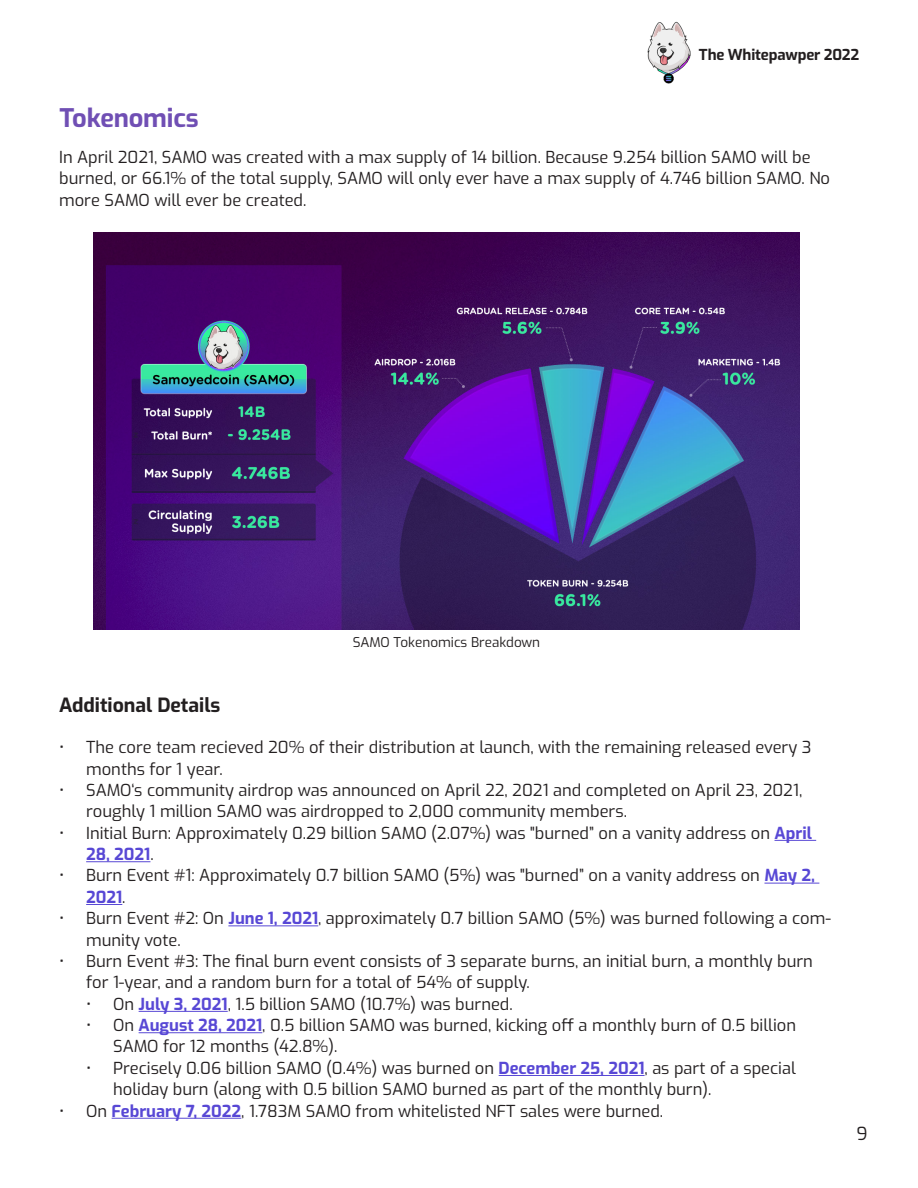
<style>
.page{position:relative;width:918px;height:1188px;background:#fff}
.page>*{position:absolute;margin:0;border:0;box-sizing:border-box;transform-origin:0 0}
.Headline_17_20_Left{font:700 25.5px "Exo";letter-spacing:-.005em;color:#704fb4}
.t1{font:700 19.5px "Exo";color:#231f20}
.t2{font:18px "Exo";color:#231f20}
.t3{font:16.5px/21.3px "Exo";color:#231f20}
.Copy_Text_09_14_Left{font:700 15px "Exo";letter-spacing:-.01em;color:#231f20}
.t4{font:13.5px "Exo";color:#231f20}
.s1{font-weight:700;color:#5848d5}
</style>
<div class="page">
<img style="left:648px;top:21px;width:42px;height:63px">
<hr style="left:775px;top:840px;width:41px;height:1px;background:#5848d5">
<hr style="left:86px;top:861px;width:64px;height:1px;background:#5848d5">
<hr style="left:764px;top:883px;width:55px;height:1px;background:#5848d5">
<hr style="left:86px;top:904px;width:36px;height:1px;background:#5848d5">
<hr style="left:228px;top:925px;width:90px;height:1px;background:#5848d5">
<hr style="left:139px;top:1011px;width:89px;height:1px;background:#5848d5">
<hr style="left:139px;top:1032px;width:123px;height:1px;background:#5848d5">
<hr style="left:499px;top:1075px;width:146px;height:1px;background:#5848d5">
<hr style="left:112px;top:1118px;width:129px;height:1px;background:#5848d5">
<img style="left:93px;top:232px;width:707px;height:398px">
<p class="Headline_17_20_Left" style="left:60px;top:100px;width:141px">Tokenomics</p>
<p class="Copy_Text_09_14_Left" style="left:699px;top:44px;width:162px">The Whitepawper 2022</p>
<p class="t3" style="left:59px;top:145px;width:773px;line-height:21.8px">In April 2021, SAMO was created with a max supply of 14 billion. Because 9.254 billion SAMO will be burned, or 66.1% of the total supply, SAMO will only ever have a max supply of 4.746 billion SAMO. No more SAMO will ever be created.</p>
<p class="t4" style="left:353px;top:632px;width:189px">SAMO Tokenomics Breakdown</p>
<p class="t1" style="left:59px;top:691px;width:163px">Additional Details</p>
<p class="t3" style="left:86px;top:736px;width:727px;text-indent:-27px">• The core team recieved 20% of their distribution at launch, with the remaining released every 3 months for 1 year.</p>
<p class="t3" style="left:86px;top:779px;width:718px;text-indent:-27px">• SAMO‘s community airdrop was announced on April 22, 2021 and completed on April 23, 2021, roughly 1 million SAMO was airdropped to 2,000 community members.</p>
<p class="t3" style="left:86px;top:821px;width:727px;text-indent:-27px">• Initial Burn: Approximately 0.29 billion SAMO (2.07%) was "burned” on a vanity address on <span class="s1">April<br>28, 2021</span>.</p>
<p class="t3" style="left:86px;top:864px;width:730px;text-indent:-27px">• Burn Event #1: Approximately 0.7 billion SAMO (5%) was "burned” on a vanity address on <span class="s1">May 2,<br>2021</span>.</p>
<p class="t3" style="left:86px;top:907px;width:746px;text-indent:-27px">• Burn Event #2: On <span class="s1">June 1, 2021</span>, approximately 0.7 billion SAMO (5%) was burned following a com&shy;munity vote.</p>
<p class="t3" style="left:86px;top:950px;width:728px;text-indent:-27px">• Burn Event #3: The final burn event consists of 3 separate burns, an initial burn, a monthly burn for 1-year, and a random burn for a total of 54% of supply.</p>
<p class="t3" style="left:86px;top:992px;width:428px">• On <span class="s1">July 3, 2021</span>, 1.5 billion SAMO (10.7%) was burned.</p>
<p class="t3" style="left:113px;top:1014px;width:684px;text-indent:-27px">• On <span class="s1">August 28, 2021</span>, 0.5 billion SAMO was burned, kicking off a monthly burn of 0.5 billion<br>SAMO for 12 months (42.8%).</p>
<p class="t3" style="left:113px;top:1056px;width:684px;text-indent:-27px">• Precisely 0.06 billion SAMO (0.4%) was burned on <span class="s1">December 25, 2021</span>, as part of a special holiday burn (along with 0.5 billion SAMO burned as part of the monthly burn).</p>
<p class="t3" style="left:59px;top:1099px;width:606px">• On <span class="s1">February 7, 2022</span>, 1.783M SAMO from whitelisted NFT sales were burned.</p>
<p class="t2" style="left:856px;top:1120px;width:13px">9</p>
</div>
